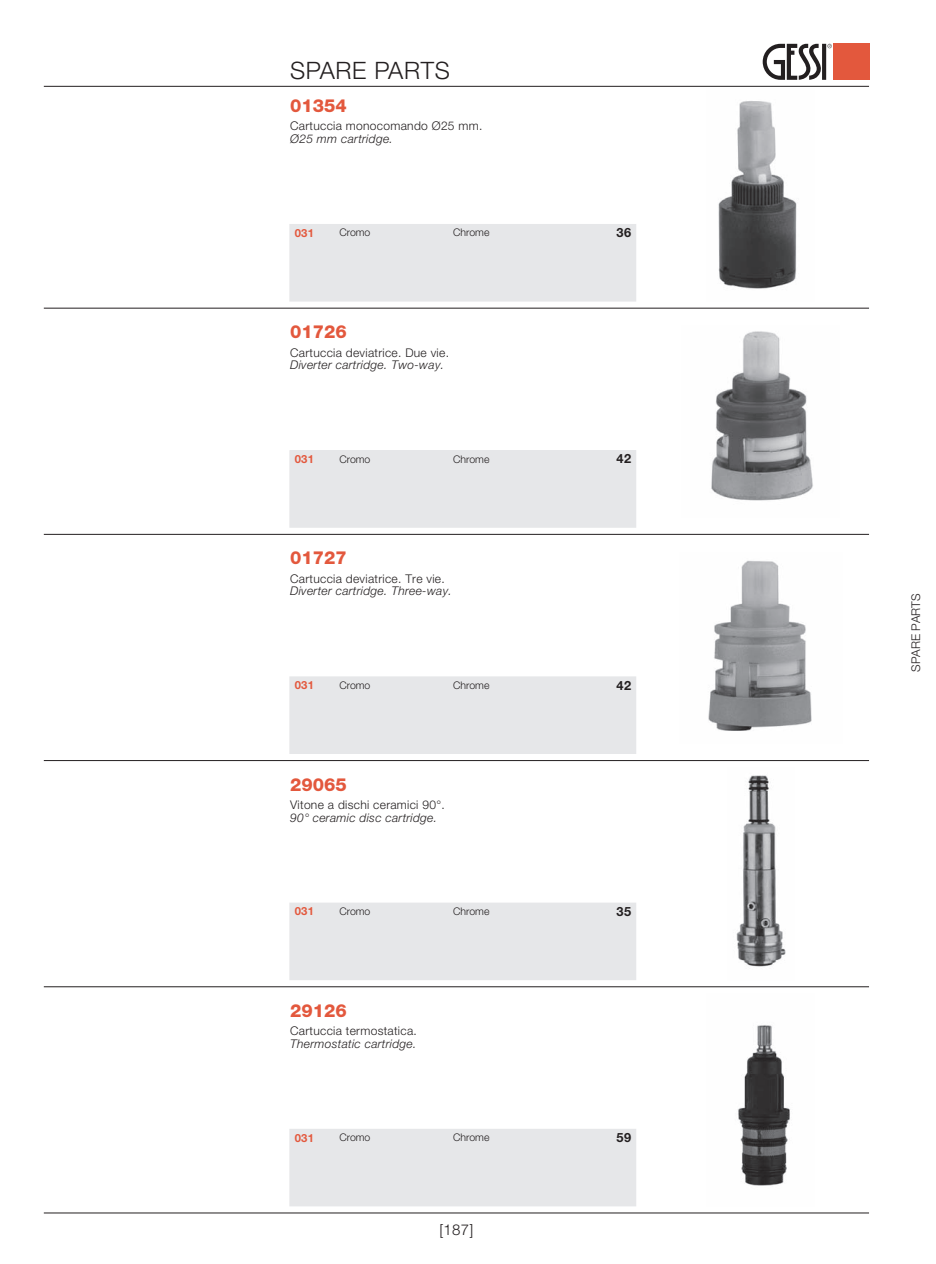
<style>
.page{position:relative;width:936px;height:1264px;background:#fff}
.page>*{position:absolute;margin:0;border:0;box-sizing:border-box;transform-origin:0 0}
.t1{font:300 24px "Helvetica Neue LT Std";letter-spacing:.025em;color:#231f20}
.t2{font:800 18px "Helvetica Neue LT Std";color:#e3583d}
.t3{font:300 15px "Helvetica Neue LT Std";color:#231f20}
.t4{font:700 12.75px "Helvetica Neue LT Std";letter-spacing:.025em;color:#231f20}
.t5{font:300 12px "Helvetica Neue LT Std";letter-spacing:.025em;color:#231f20}
.t6{font:italic 300 12px "Helvetica Neue LT Std";letter-spacing:.025em;color:#231f20}
.t7{font:300 12px "Helvetica Neue LT Std";color:#231f20}
.t8{font:700 11.25px "Helvetica Neue LT Std";letter-spacing:.025em;color:#e3583d}
.t9{font:300 10.5px "Helvetica Neue LT Std";color:#231f20}
</style>
<div class="page">
<hr style="left:44px;top:86px;width:825px;height:1px;background:#231f20">
<div style="left:833px;top:44px;width:36px;height:36px;background:#e3583d"></div>
<svg style="left:762px;top:44px;width:69px;height:36px"></svg>
<img style="left:718px;top:101px;width:79px;height:188px">
<div style="left:290px;top:225px;width:345px;height:76px;background:#e6e7e9"></div>
<div style="left:289px;top:224px;width:347px;height:78px;border:2px solid #e6e7e9"></div>
<hr style="left:44px;top:308px;width:825px;height:1px;background:#231f20">
<img style="left:711px;top:331px;width:102px;height:170px">
<div style="left:290px;top:451px;width:345px;height:76px;background:#e6e7e9"></div>
<div style="left:289px;top:450px;width:347px;height:78px;border:2px solid #e6e7e9"></div>
<hr style="left:44px;top:534px;width:825px;height:1px;background:#231f20">
<img style="left:708px;top:560px;width:104px;height:171px">
<div style="left:290px;top:677px;width:345px;height:76px;background:#e6e7e9"></div>
<div style="left:289px;top:676px;width:347px;height:78px;border:2px solid #e6e7e9"></div>
<hr style="left:44px;top:760px;width:825px;height:1px;background:#231f20">
<img style="left:736px;top:775px;width:50px;height:192px">
<div style="left:290px;top:903px;width:345px;height:76px;background:#e6e7e9"></div>
<div style="left:289px;top:903px;width:347px;height:77px;border:2px solid #e6e7e9"></div>
<hr style="left:44px;top:986px;width:825px;height:1px;background:#231f20">
<img style="left:738px;top:1025px;width:52px;height:161px">
<div style="left:290px;top:1130px;width:345px;height:76px;background:#e6e7e9"></div>
<div style="left:289px;top:1129px;width:347px;height:77px;border:2px solid #e6e7e9"></div>
<hr style="left:44px;top:1213px;width:825px;height:1px;background:#231f20">
<h1 class="t1" style="left:290px;top:56px;width:161px">SPARE PARTS</h1>
<h2 class="t2" style="left:290px;top:95px;width:58px">01354</h2>
<p class="t5" style="left:290px;top:119px;width:194px">Cartuccia monocomando Ø25 mm.</p>
<p class="t6" style="left:290px;top:132px;width:104px">Ø25 mm cartridge.</p>
<p class="t8" style="left:295px;top:226px;width:21px">031</p>
<p class="t9" style="left:339px;top:226px;width:33px">Cromo</p>
<p class="t9" style="left:453px;top:226px;width:38px">Chrome</p>
<p class="t4" style="left:616px;top:225px;width:16px">36</p>
<h2 class="t2" style="left:290px;top:321px;width:58px">01726</h2>
<p class="t5" style="left:290px;top:345px;width:160px">Cartuccia deviatrice. Due vie.</p>
<p class="t6" style="left:290px;top:358px;width:155px">Diverter cartridge. Two-way.</p>
<p class="t8" style="left:295px;top:452px;width:21px">031</p>
<p class="t9" style="left:339px;top:452px;width:33px">Cromo</p>
<p class="t9" style="left:453px;top:452px;width:38px">Chrome</p>
<p class="t4" style="left:616px;top:451px;width:16px">42</p>
<h2 class="t2" style="left:290px;top:547px;width:58px">01727</h2>
<p class="t5" style="left:290px;top:571px;width:156px">Cartuccia deviatrice. Tre vie.</p>
<p class="t6" style="left:290px;top:584px;width:163px">Diverter cartridge. Three-way.</p>
<p class="t8" style="left:295px;top:678px;width:21px">031</p>
<p class="t9" style="left:339px;top:679px;width:33px">Cromo</p>
<p class="t9" style="left:453px;top:679px;width:38px">Chrome</p>
<p class="t4" style="left:616px;top:677px;width:16px">42</p>
<h2 class="t2" style="left:290px;top:773px;width:58px">29065</h2>
<p class="t5" style="left:290px;top:797px;width:156px">Vitone a dischi ceramici 90°.</p>
<p class="t6" style="left:290px;top:810px;width:148px">90° ceramic disc cartridge.</p>
<p class="t8" style="left:295px;top:904px;width:21px">031</p>
<p class="t9" style="left:339px;top:905px;width:33px">Cromo</p>
<p class="t9" style="left:453px;top:905px;width:38px">Chrome</p>
<p class="t4" style="left:616px;top:903px;width:16px">35</p>
<h2 class="t2" style="left:290px;top:1000px;width:58px">29126</h2>
<p class="t5" style="left:290px;top:1024px;width:128px">Cartuccia termostatica.</p>
<p class="t6" style="left:290px;top:1036px;width:128px">Thermostatic cartridge.</p>
<p class="t8" style="left:295px;top:1131px;width:21px">031</p>
<p class="t9" style="left:339px;top:1131px;width:33px">Cromo</p>
<p class="t9" style="left:453px;top:1131px;width:38px">Chrome</p>
<p class="t4" style="left:616px;top:1130px;width:16px">59</p>
<p class="t3" style="left:439px;top:1220px;width:35px">[187]</p>
<p class="t7" style="left:908px;top:672px;width:80px;rotate:-90deg">SPARE PARTS</p>
</div>
